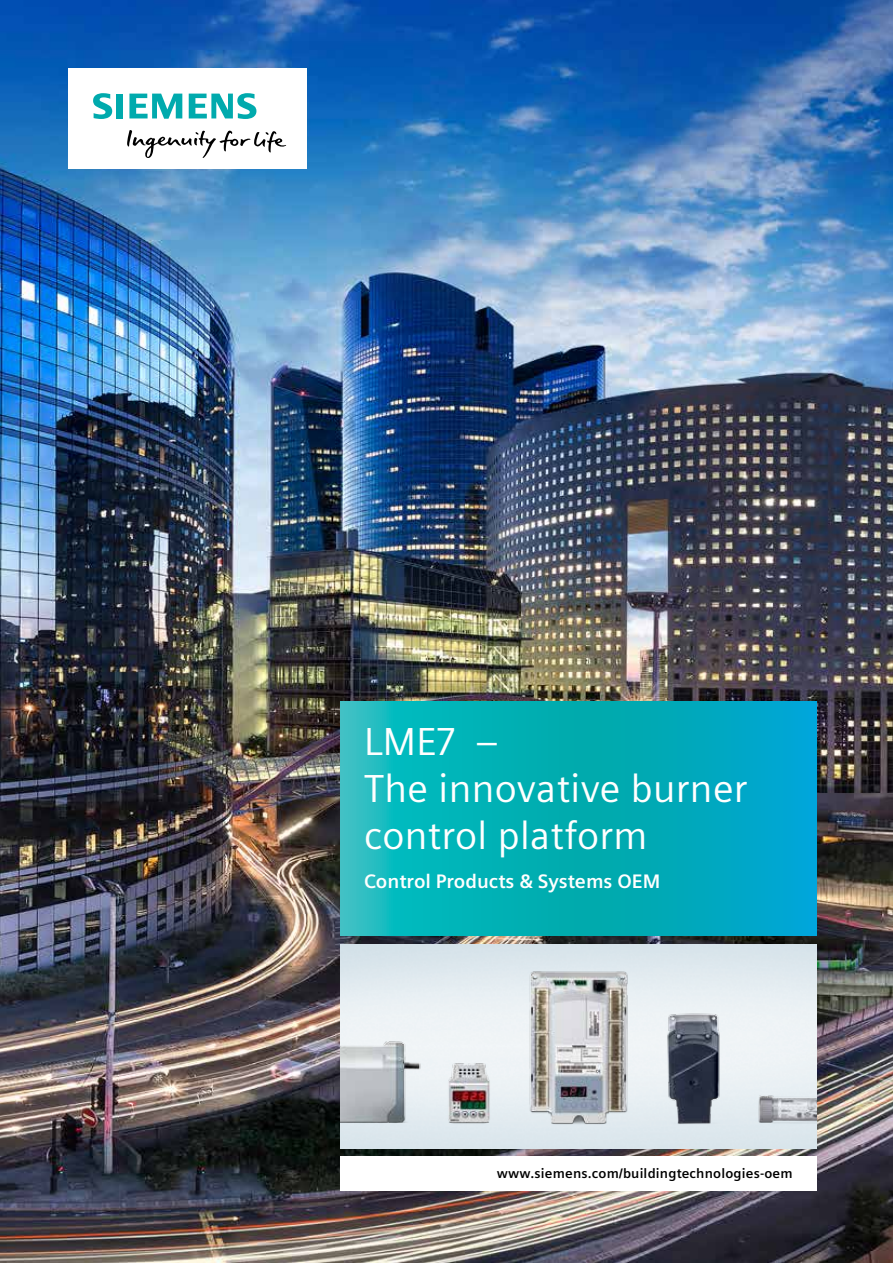
<style>
.page{position:relative;width:893px;height:1263px;background:#fff}
.page>*{position:absolute;margin:0;border:0;box-sizing:border-box;transform-origin:0 0}
.t1{font:39px/46.8px "Siemens Sans";letter-spacing:.01em;color:#fff}
.t2{font:700 19.5px "Siemens Sans";color:#fff}
.t3{font:700 13.5px "Siemens Sans";letter-spacing:.015em;color:#000}
</style>
<div class="page">
<img style="left:0;top:0;width:893px;height:1263px">
<div style="left:68px;top:68px;width:238px;height:101px;background:#fff"></div>
<svg style="left:127px;top:130px;width:159px;height:28px"></svg>
<svg style="left:93px;top:93px;width:30px;height:26px"></svg>
<svg style="left:129px;top:94px;width:53px;height:25px"></svg>
<svg style="left:189px;top:93px;width:67px;height:26px"></svg>
<div style="left:340px;top:1157px;width:476px;height:34px;background:#fff"></div>
<img style="left:340px;top:944px;width:476px;height:204px">
<svg style="left:340px;top:701px;width:476px;height:234px"></svg>
<h1 class="t1" style="left:364px;top:719px;width:385px">LME7 –<br>The innovative burner control platform</h1>
<h2 class="t2" style="left:364px;top:870px;width:298px">Control Products &amp; Systems OEM</h2>
<p class="t3" style="left:497px;top:1165px;width:297px">www.siemens.com/buildingtechnologies-oem</p>
</div>
